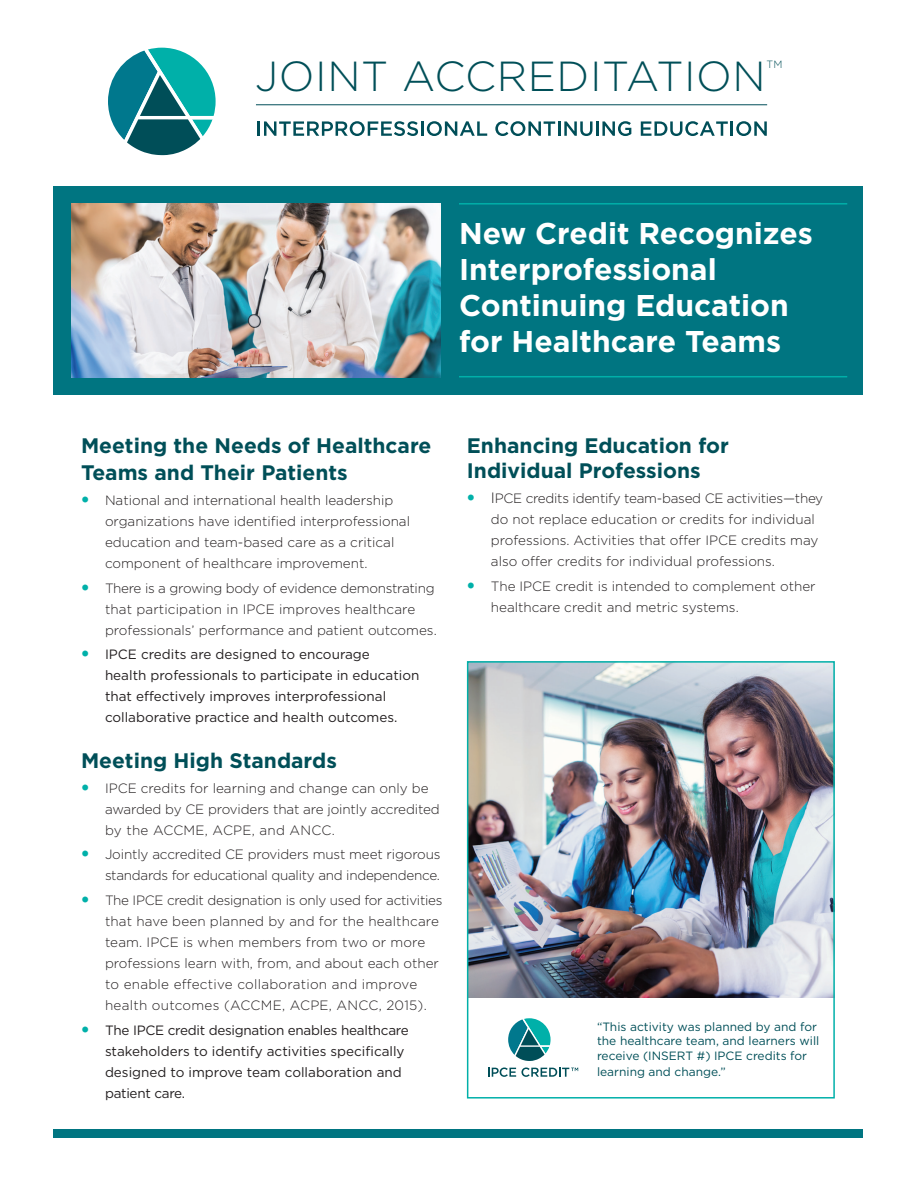
<style>
.page{position:relative;width:918px;height:1188px;background:#fff}
.page>*{position:absolute;margin:0;border:0;box-sizing:border-box;transform-origin:0 0}
.t1{font:300 42px "Gotham";letter-spacing:.015em;color:#004f58}
.t2{font:700 30px/36px "Gotham";color:#fff}
.t3{font:700 21px/27px "Gotham";color:#004f58}
.t4{font:300 13.5px/21px "Gotham";color:#231f20}
.t5{font:13.5px/21px "Gotham";color:#231f20}
.t6{font:300 13.5px/21px "Gotham";letter-spacing:-.02em;color:#231f20}
.t7{font:12px/14.4px "Gotham";color:#004f58}
.t8{font:300 10.5px "Gotham";color:#004f58}
.s1{font-size:15px}
</style>
<div class="page">
<img style="left:470px;top:664px;width:362px;height:334px">
<div style="left:53px;top:187px;width:810px;height:208px;background:#007581"></div>
<img style="left:71px;top:203px;width:370px;height:174px">
<hr style="left:459px;top:203px;width:388px;height:2px;background:#00b0a9">
<hr style="left:459px;top:376px;width:388px;height:1px;background:#00b0a9">
<svg style="left:488px;top:1068px;width:90px;height:9px"></svg>
<svg style="left:508px;top:1018px;width:43px;height:43px"></svg>
<div style="left:467px;top:661px;width:368px;height:438px;border:2px solid #00b0a9"></div>
<div style="left:53px;top:1130px;width:810px;height:8px;background:#007581"></div>
<svg style="left:108px;top:48px;width:108px;height:108px"></svg>
<svg style="left:258px;top:121px;width:160px;height:15px"></svg>
<hr style="left:421px;top:121px;width:3px;height:15px;background:#004e58">
<svg style="left:427px;top:121px;width:60px;height:15px"></svg>
<svg style="left:495px;top:121px;width:60px;height:15px"></svg>
<hr style="left:558px;top:121px;width:3px;height:15px;background:#004e58">
<svg style="left:564px;top:121px;width:29px;height:15px"></svg>
<hr style="left:596px;top:121px;width:3px;height:15px;background:#004e58">
<svg style="left:602px;top:121px;width:29px;height:15px"></svg>
<svg style="left:641px;top:121px;width:126px;height:15px"></svg>
<hr style="left:256px;top:105px;width:511px;height:1px;background:#004e58">
<h1 class="t1" style="left:255px;top:49px;width:512px">JOINT ACCREDITATION</h1>
<p class="t8" style="left:766px;top:58px;width:18px">TM</p>
<h2 class="t2" style="left:459px;top:215px;width:355px">New Credit Recognizes<br>Interprofessional<br>Continuing Education for Healthcare Teams</h2>
<h3 class="t3" style="left:81px;top:432px;width:352px">Meeting the Needs of Healthcare<br>Teams and Their Patients</h3>
<p class="t4" style="left:105px;top:489px;width:307px">National and international health leadership organizations have identified interprofessional education and team-based care as a critical component of healthcare improvement.</p>
<p class="t4" style="left:105px;top:577px;width:333px">There is a growing body of evidence demonstrating that participation in IPCE improves healthcare professionals’ performance and patient outcomes.</p>
<p class="t5" style="left:105px;top:644px;width:316px">IPCE credits are designed to encourage<br>health professionals to participate in education that effectively improves interprofessional collaborative practice and health outcomes.</p>
<h3 class="t3" style="left:81px;top:747px;width:257px">Meeting High Standards</h3>
<p class="t4" style="left:105px;top:777px;width:336px">IPCE credits for learning and change can only be awarded by CE providers that are jointly accredited by the ACCME, ACPE, and ANCC.</p>
<p class="t6" style="left:105px;top:844px;width:337px">Jointly accredited CE providers must meet rigorous standards for educational quality and independence.</p>
<p class="t4" style="left:105px;top:889px;width:339px">The IPCE credit designation is only used for activities that have been planned by and for the healthcare team. IPCE is when members from two or more professions learn with, from, and about each other to enable effective collaboration and improve health outcomes (ACCME, ACPE, ANCC, 2015).</p>
<p class="t5" style="left:105px;top:1019px;width:305px">The IPCE credit designation enables healthcare stakeholders to identify activities specifically designed to improve team collaboration and patient care.</p>
<h3 class="t3" style="left:467px;top:433px;width:263px;line-height:25.2px">Enhancing Education for<br>Individual Professions</h3>
<p class="t4" style="left:491px;top:487px;width:334px"><span class="s1">I</span>PCE credits identify team-based CE activities—they do not replace education or credits for individual professions. Activities that offer IPCE credits may also offer credits for individual professions.</p>
<p class="t4" style="left:491px;top:575px;width:326px">The IPCE credit is intended to complement other healthcare credit and metric systems.</p>
<p class="t7" style="left:597px;top:1019px;width:224px">“This activity was planned by and for the healthcare team, and learners will receive (INSERT #) IPCE credits for</p>
<p class="t7" style="left:597px;top:1064px;width:130px">learning and change.”</p>
</div>
